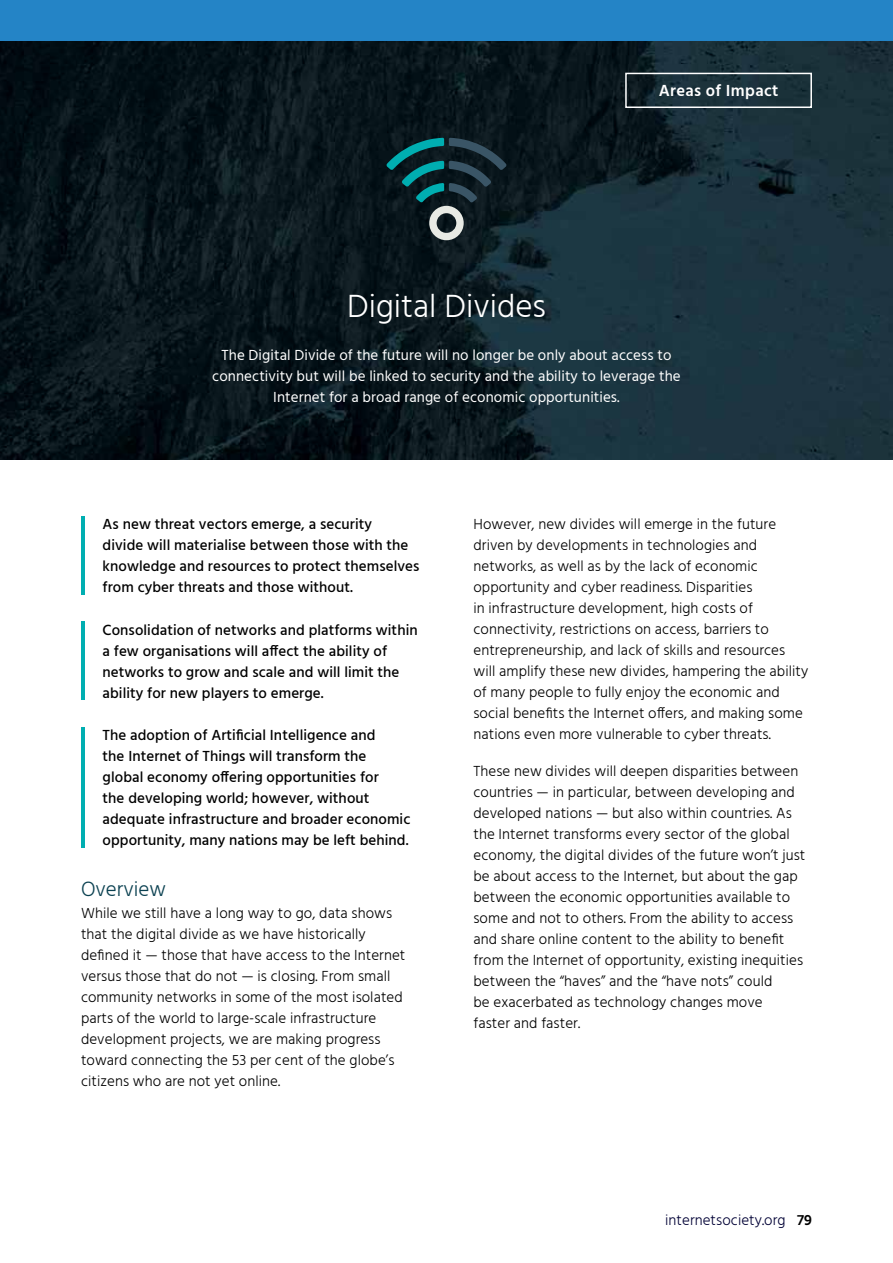
<style>
.page{position:relative;width:893px;height:1263px;background:#fff}
.page>*{position:absolute;margin:0;border:0;box-sizing:border-box;transform-origin:0 0}
.t1{font:300 33px "Hind";color:#fff}
.t2{font:300 21px "Hind";color:#0b4151}
.t3{font:600 16.5px "Hind";letter-spacing:.02em;color:#fff}
.t4{font:300 15px/21px "Hind";letter-spacing:.005em;color:#000}
.t5{font:500 15px/21px "Hind";letter-spacing:.005em;color:#000}
.t6{font:15px/21px "Hind";letter-spacing:.005em;color:#fff;text-align:center}
.t7{font:300 15px "Hind";letter-spacing:.005em;color:#000035}
.s1{font-weight:600;color:#000}
</style>
<div class="page">
<hr style="left:81px;top:516px;width:4px;height:78px;background:#00aeb1">
<hr style="left:81px;top:622px;width:4px;height:78px;background:#00aeb1">
<hr style="left:81px;top:727px;width:4px;height:120px;background:#00aeb1">
<img style="left:0;top:40px;width:893px;height:419px">
<div style="left:625px;top:73px;width:187px;height:35px;border:2px solid #fff"></div>
<div style="left:0;top:0;width:893px;height:40px;background:#2484c6"></div>
<svg style="left:386px;top:138px;width:121px;height:102px;background:#18353b"></svg>
<p class="t3" style="left:659px;top:79px;width:121px">Areas of Impact</p>
<h1 class="t1" style="left:347px;top:285px;width:200px">Digital Divides</h1>
<p class="t6" style="left:212px;top:345px;width:470px">The Digital Divide of the future will no longer be only about access to connectivity but will be linked to security and the ability to leverage the<br>Internet for a broad range of economic opportunities.</p>
<p class="t5" style="left:103px;top:514px;width:318px">As new threat vectors emerge, a security<br>divide will materialise between those with the knowledge and resources to protect themselves from cyber threats and those without.</p>
<p class="t5" style="left:103px;top:620px;width:317px">Consolidation of networks and platforms within a few organisations will affect the ability of networks to grow and scale and will limit the ability for new players to emerge.</p>
<p class="t5" style="left:103px;top:725px;width:309px">The adoption of Artificial Intelligence and<br>the Internet of Things will transform the global economy offering opportunities for<br>the developing world; however, without adequate infrastructure and broader economic opportunity, many nations may be left behind.</p>
<h2 class="t2" style="left:81px;top:875px;width:86px">Overview</h2>
<p class="t4" style="left:81px;top:904px;width:326px">While we still have a long way to go, data shows that the digital divide as we have historically defined it — those that have access to the Internet versus those that do not — is closing. From small community networks in some of the most isolated parts of the world to large-scale infrastructure development projects, we are making progress toward connecting the 53 per cent of the globe’s citizens who are not yet online.</p>
<p class="t4" style="left:473px;top:514px;width:336px">However, new divides will emerge in the future driven by developments in technologies and networks, as well as by the lack of economic opportunity and cyber readiness. Disparities<br>in infrastructure development, high costs of connectivity, restrictions on access, barriers to entrepreneurship, and lack of skills and resources will amplify these new divides, hampering the ability of many people to fully enjoy the economic and social benefits the Internet offers, and making some nations even more vulnerable to cyber threats.</p>
<p class="t4" style="left:473px;top:761px;width:333px">These new divides will deepen disparities between countries — in particular, between developing and developed nations — but also within countries. As the Internet transforms every sector of the global economy, the digital divides of the future won’t just be about access to the Internet, but about the gap between the economic opportunities available to some and not to others. From the ability to access and share online content to the ability to benefit from the Internet of opportunity, existing inequities between the “haves” and the “have nots” could<br>be exacerbated as technology changes move<br>faster and faster.</p>
<p class="t7" style="left:665px;top:1210px;width:148px">internetsociety.org <span class="s1">79</span></p>
</div>
